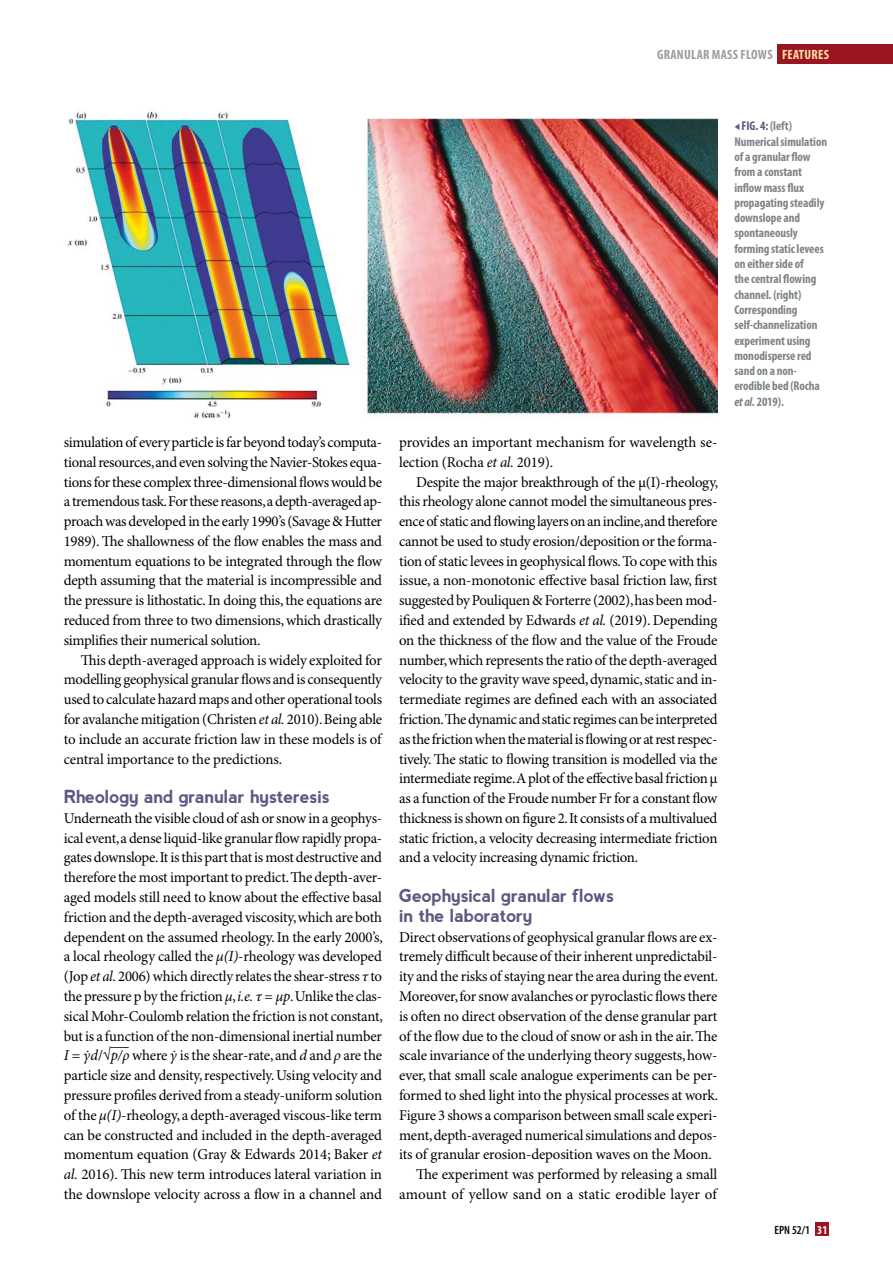
<style>
.page{position:relative;width:893px;height:1263px;background:#fff}
.page>*{position:absolute;margin:0;border:0;box-sizing:border-box;transform-origin:0 0}
.t1{font:700 18px/19.8px "nevis";letter-spacing:-.015em;color:#5e5981}
.t2{font:15px/19.8px "Minion Pro";letter-spacing:-.01em;color:#000;text-align:justify}
.t3{font:15px/29.5px "Minion Pro";letter-spacing:-.01em;color:#000;scale:1.49 1}
.t4{font:700 condensed 13.5px "Myriad Pro";color:#9d9d9c}
.t5{font:700 condensed 13.5px "Myriad Pro";letter-spacing:.02em;color:#fedea9}
.t6{font:700 condensed 12.75px/15.3px "Myriad Pro";letter-spacing:-.005em;color:#7d8386}
.t7{font:600 condensed 12px "Myriad Pro";color:#000}
.s1{font-style:italic}
.s2{font-family:"Mathematical Pi Six";font-weight:400;font-stretch:normal;font-size:8.7px;color:#5e5981}
.s3{color:#5e5981}
.s4{font-weight:700;color:#fff}
</style>
<div class="page">
<div style="left:816px;top:1222px;width:13px;height:14px;background:#991620"></div>
<div style="left:777px;top:45px;width:116px;height:19px;background:#991620"></div>
<img style="left:67px;top:111px;width:650px;height:308px">
<p class="t4" style="left:657px;top:47px;width:8px">granular</p>
<p class="t4" style="left:712px;top:47px;width:8px">mass</p>
<p class="t4" style="left:741px;top:47px;width:7px">flows</p>
<p class="t5" style="left:782px;top:47px;width:49px">FEATURES</p>
<p class="t2" style="left:64px;top:433px;width:320px">simulation of every particle is far beyond today’s computa&shy;tional resources, and even solving the Navier-Stokes equa&shy;tions for these complex three-dimensional flows would be a tremendous task. For these reasons, a depth-averaged ap&shy;proach was developed in the early 1990’s (Savage &amp; Hutter 1989). The shallowness of the flow enables the mass and momentum equations to be integrated through the flow depth assuming that the material is incompressible and the pressure is lithostatic. In doing this, the equations are reduced from three to two dimensions, which drastically simplifies their numerical solution.</p>
<p class="t2" style="left:64px;top:650px;width:320px;text-indent:17px">This depth-averaged approach is widely exploited for modelling geophysical granular flows and is consequently used to calculate hazard maps and other operational tools for avalanche mitigation (Christen <span class="s1">et al.</span> 2010). Being able to include an accurate friction law in these models is of central importance to the predictions.</p>
<p class="t1" style="left:64px;top:787px;width:268px">Rheology and granular hysteresis</p>
<p class="t2" style="left:64px;top:809px;width:321px">Underneath the visible cloud of ash or snow in a geophys&shy;ical event, a dense liquid-like granular flow rapidly propa&shy;gates downslope. It is this part that is most destructive and therefore the most important to predict. The depth-aver&shy;aged models still need to know about the effective basal friction and the depth-averaged viscosity, which are both dependent on the assumed rheology. In the early 2000’s, a local rheology called the <span class="s1">μ(I)</span>-rheology was developed (Jop <span class="s1">et al.</span> 2006) which directly relates the shear-stress <span class="s1">τ</span> to the pressure p by the friction <span class="s1">µ</span>, <span class="s1">i.e. τ</span> = <span class="s1">µp</span>. Unlike the clas&shy;sical Mohr-Coulomb relation the friction is not constant, but is a function of the non-dimensional inertial number <span class="s1">I</span> = <span class="s1">γ</span>˙<span class="s1">d</span>/√<span class="s1">p/ρ</span> where <span class="s1">γ</span>˙ is the shear-rate, and <span class="s1">d</span> and <span class="s1">ρ</span> are the</p>
<p class="t3" style="left:64px;top:1032px;width:215px;text-indent:46px">—<br>particle size and density, respectively. Using velocity and</p>
<p class="t2" style="left:64px;top:1086px;width:320px">pressure profiles derived from a steady-uniform solution of the <span class="s1">μ(I)</span>-rheology, a depth-averaged viscous-like term can be constructed and included in the depth-averaged momentum equation (Gray &amp; Edwards 2014; Baker <span class="s1">et al.</span> 2016). This new term introduces lateral variation in the downslope velocity across a flow in a channel and</p>
<p class="t2" style="left:399px;top:433px;width:320px">provides an important mechanism for wavelength se&shy;lection (Rocha <span class="s1">et al.</span> 2019).</p>
<p class="t2" style="left:399px;top:472px;width:321px;text-indent:17px">Despite the major breakthrough of the μ(I)-rheology, this rheology alone cannot model the simultaneous pres&shy;ence of static and flowing layers on an incline, and therefore cannot be used to study erosion/deposition or the forma&shy;tion of static levees in geophysical flows. To cope with this issue, a non-monotonic effective basal friction law, first suggested by Pouliquen &amp; Forterre (2002), has been mod&shy;ified and extended by Edwards <span class="s1">et al.</span> (2019). Depending on the thickness of the flow and the value of the Froude number, which represents the ratio of the depth-averaged velocity to the gravity wave speed, dynamic, static and in&shy;termediate regimes are defined each with an associated friction. The dynamic and static regimes can be interpreted as the friction when the material is flowing or at rest respec&shy;tively. The static to flowing transition is modelled via the intermediate regime. A plot of the effective basal friction μ as a function of the Froude number Fr for a constant flow thickness is shown on figure 2. It consists of a multivalued static friction, a velocity decreasing intermediate friction and a velocity increasing dynamic friction.</p>
<p class="t1" style="left:399px;top:886px;width:216px">Geophysical granular flows in the laboratory</p>
<p class="t2" style="left:399px;top:927px;width:320px">Direct observations of geophysical granular flows are ex-</p>
<p class="t2" style="left:399px;top:947px;width:320px">tremely difficult because of their inherent unpredictabil-</p>
<p class="t2" style="left:399px;top:967px;width:321px">ity and the risks of staying near the area during the event.</p>
<p class="t2" style="left:399px;top:987px;width:320px">Moreover, for snow avalanches or pyroclastic flows there</p>
<p class="t2" style="left:399px;top:1007px;width:320px">is often no direct observation of the dense granular part</p>
<p class="t2" style="left:399px;top:1026px;width:320px">of the flow due to the cloud of snow or ash in the air. The</p>
<p class="t2" style="left:399px;top:1046px;width:320px">scale invariance of the underlying theory suggests, how-</p>
<p class="t2" style="left:399px;top:1066px;width:320px">ever, that small scale analogue experiments can be per-</p>
<p class="t2" style="left:399px;top:1086px;width:321px">formed to shed light into the physical processes at work.</p>
<p class="t2" style="left:399px;top:1106px;width:320px">Figure 3 shows a comparison between small scale experi-</p>
<p class="t2" style="left:399px;top:1125px;width:320px">ment, depth-averaged numerical simulations and depos-</p>
<p class="t2" style="left:399px;top:1145px;width:314px">its of granular erosion-deposition waves on the Moon.</p>
<p class="t2" style="left:416px;top:1165px;width:303px">The experiment was performed by releasing a small</p>
<p class="t2" style="left:399px;top:1185px;width:319px">amount of yellow sand on a static erodible layer of</p>
<p class="t6" style="left:734px;top:119px;width:94px"><span class="s2">b</span> <span class="s3">FIG. 4:</span> (left)<br>Numerical simulation of a granular flow from a constant inflow mass flux propagating steadily downslope and spontaneously forming static levees on either side of<br>the central flowing channel. (right)<br>Corresponding self-channelization experiment using monodisperse red sand on a non&shy;erodible bed (Rocha <span class="s1">et al.</span> 2019).</p>
<p class="t7" style="left:774px;top:1223px;width:54px">EPN 52/1 <span class="s4">31</span></p>
</div>
